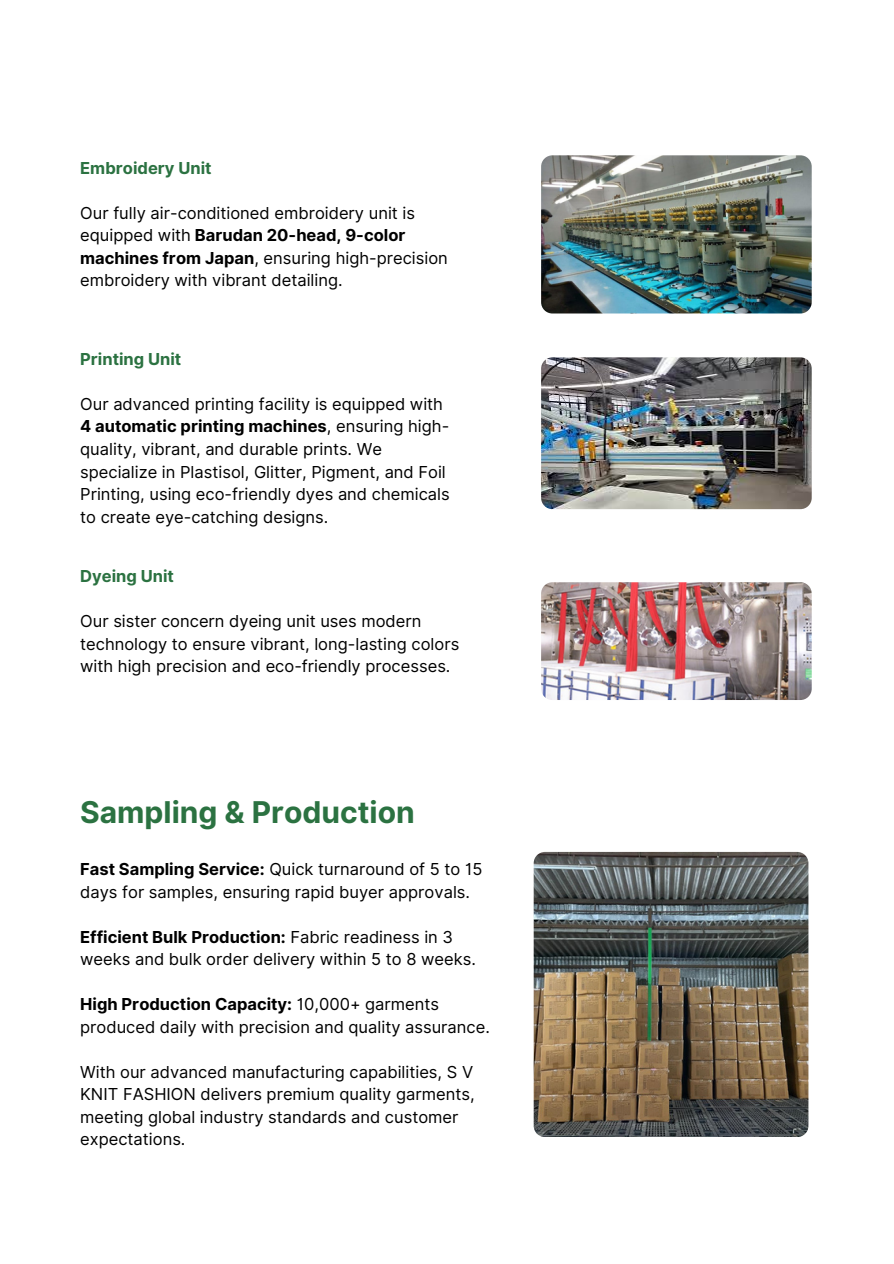
<style>
.page{position:relative;width:894px;height:1264px;background:#fff}
.page>*{position:absolute;margin:0;border:0;box-sizing:border-box;transform-origin:0 0}
.t1{font:700 30px "Inter";color:#2b7241}
.t2{font:16.5px/22.5px "Inter";color:#000}
.t3{font:700 16.5px "Inter";color:#2b7241}
.s1{font-weight:700}
</style>
<div class="page">
<img style="left:533px;top:851px;width:275px;height:285px;border-radius:11px">
<img style="left:541px;top:155px;width:270px;height:158px;border-radius:11px">
<img style="left:541px;top:357px;width:270px;height:152px;border-radius:11px">
<img style="left:541px;top:582px;width:270px;height:118px;border-radius:11px">
<p class="t3" style="left:80px;top:158px;width:133px">Embroidery Unit</p>
<p class="t2" style="left:80px;top:201px;width:369px">Our fully air-conditioned embroidery unit is equipped with <span class="s1">Barudan 20-head, 9-color machines from Japan</span>, ensuring high-precision embroidery with vibrant detailing.</p>
<p class="t3" style="left:80px;top:349px;width:103px">Printing Unit</p>
<p class="t2" style="left:80px;top:393px;width:371px">Our advanced printing facility is equipped with <span class="s1">4 automatic printing machines</span>, ensuring high&shy;quality, vibrant, and durable prints. We specialize in Plastisol, Glitter, Pigment, and Foil Printing, using eco-friendly dyes and chemicals to create eye-catching designs.</p>
<h1 class="t3" style="left:80px;top:566px;width:95px">Dyeing Unit</h1>
<p class="t2" style="left:80px;top:610px;width:380px">Our sister concern dyeing unit uses modern technology to ensure vibrant, long-lasting colors with high precision and eco-friendly processes.</p>
<h2 class="t1" style="left:80px;top:793px;width:336px">Sampling &amp; Production</h2>
<h2 class="t2" style="left:80px;top:858px;width:403px"><span class="s1">Fast Sampling Service:</span> Quick turnaround of 5 to 15 days for samples, ensuring rapid buyer approvals.</h2>
<p class="t2" style="left:80px;top:925px;width:397px"><span class="s1">Efficient Bulk Production:</span> Fabric readiness in 3 weeks and bulk order delivery within 5 to 8 weeks.</p>
<h2 class="t2" style="left:80px;top:993px;width:411px"><span class="s1">High Production Capacity:</span> 10,000+ garments produced daily with precision and quality assurance.</h2>
<p class="t2" style="left:80px;top:1060px;width:396px">With our advanced manufacturing capabilities, S V KNIT FASHION delivers premium quality garments, meeting global industry standards and customer expectations.</p>
</div>
